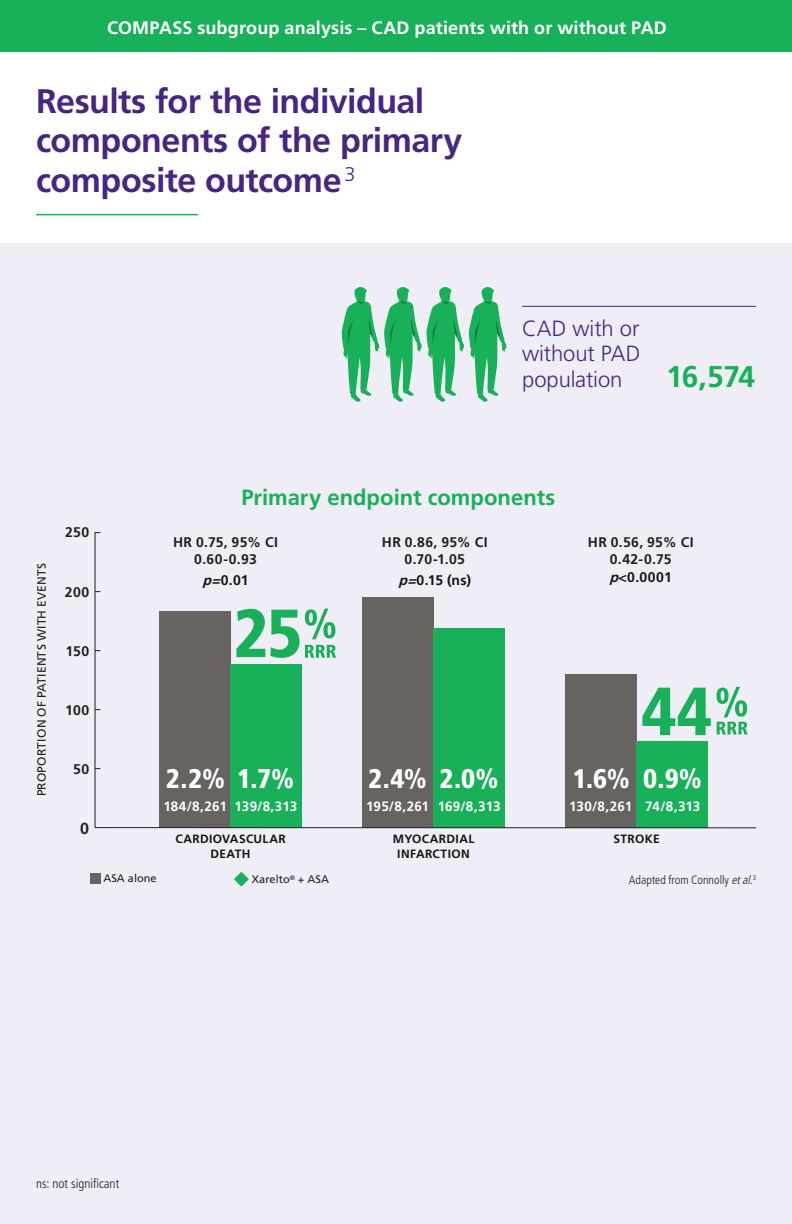
<style>
.page{position:relative;width:792px;height:1224px;background:#efedf5}
.page>*{position:absolute;margin:0;border:0;box-sizing:border-box;transform-origin:0 0}
.t1{font:900 condensed 68px "Frutiger LT Std";color:#18b059}
.t2{font:700 34px/40px "Frutiger LT Std";letter-spacing:-.015em;color:#472683}
.t3{font:700 30px "Frutiger LT Std";color:#18b059}
.t4{font:900 condensed 27px "Frutiger LT Std";color:#fff}
.t5{font:300 22px/25.4px "Frutiger LT Std";letter-spacing:-.005em;color:#472683;text-align:justify}
.t6{font:700 22px "Frutiger LT Std";color:#18b059}
.t7{font:700 18px "Frutiger LT Std";letter-spacing:.01em;color:#fff}
.t8{font:700 16px "Frutiger LT Std";color:#231f20}
.t9{font:700 14px/16.8px "Frutiger LT Std";letter-spacing:.025em;color:#231f20;text-align:center}
.t10{font:700 14px "Frutiger LT Std";letter-spacing:.015em;color:#171419}
.t11{font:700 13.6px "Frutiger LT Std";color:#fff}
.t12{font:300 condensed 13px "Frutiger LT Std";color:#231f20}
.t13{font:700 12px/14.4px "Frutiger LT Std";letter-spacing:.03em;color:#171419;text-align:center}
.t14{font:12px "Frutiger LT Std";letter-spacing:.02em;color:#231f20}
.t15{font:300 condensed 12px "Frutiger LT Std";color:#231f20}
.t16{font:11px "Frutiger LT Std";color:#231f20}
.s1{font-style:italic}
</style>
<div class="page">
<div style="left:0;top:52px;width:792px;height:191px;background:#fff"></div>
<div style="left:0;top:0;width:792px;height:52px;background:#18b059"></div>
<hr style="left:36px;top:214px;width:162px;height:1px;background:#18b059">
<div style="left:90px;top:873px;width:10px;height:10px;background:#666360"></div>
<svg style="left:234px;top:872px;width:15px;height:15px"></svg>
<svg style="left:717px;top:687px;width:31px;height:48px"></svg>
<div style="left:159px;top:611px;width:72px;height:217px;background:#666360"></div>
<div style="left:231px;top:664px;width:71px;height:164px;background:#18b059"></div>
<hr style="left:95px;top:532px;width:1px;height:296px;background:#231f20">
<div style="left:565px;top:674px;width:72px;height:154px;background:#666360"></div>
<div style="left:637px;top:741px;width:71px;height:87px;background:#18b059"></div>
<div style="left:362px;top:597px;width:72px;height:231px;background:#666360"></div>
<div style="left:434px;top:628px;width:71px;height:200px;background:#18b059"></div>
<hr style="left:95px;top:827px;width:661px;height:1px;background:#231f20">
<svg style="left:305px;top:645px;width:31px;height:13px"></svg>
<svg style="left:305px;top:609px;width:30px;height:30px"></svg>
<hr style="left:522px;top:306px;width:234px;height:1px;background:#472683">
<svg style="left:342px;top:287px;width:164px;height:115px"></svg>
<p class="t7" style="left:107px;top:17px;width:561px">COMPASS subgroup analysis – CAD patients with or without PAD</p>
<h2 class="t2" style="left:36px;top:81px;width:428px">Results for the individual components of the primary composite outcome <sup>3</sup></h2>
<h3 class="t5" style="left:522px;top:316px;width:120px">CAD with or without PAD population</h3>
<h3 class="t3" style="left:666px;top:359px;width:91px">16,574</h3>
<h3 class="t6" style="left:241px;top:484px;width:315px">Primary endpoint components</h3>
<p class="t14" style="left:35px;top:796px;width:235px;rotate:-90deg">PROPORTION OF PATIENTS WITH EVENTS</p>
<p class="t9" style="left:65px;top:524px;width:25px">250</p>
<p class="t9" style="left:65px;top:584px;width:26px">200</p>
<p class="t9" style="left:66px;top:643px;width:25px">150</p>
<p class="t9" style="left:65px;top:701px;width:25px">100</p>
<p class="t9" style="left:73px;top:761px;width:17px">50</p>
<p class="t8" style="left:80px;top:819px;width:10px">0</p>
<p class="t9" style="left:173px;top:534px;width:106px">HR 0.75, 95% CI<br>0.60-0.93</p>
<p class="t9" style="left:382px;top:534px;width:107px">HR 0.86, 95% CI<br>0.70-1.05</p>
<p class="t9" style="left:588px;top:534px;width:107px">HR 0.56, 95% CI<br>0.42-0.75</p>
<p class="t10" style="left:203px;top:572px;width:48px"><span class="s1">p=</span>0.01</p>
<p class="t10" style="left:398px;top:572px;width:74px"><span class="s1">p=</span>0.15 (ns)</p>
<p class="t10" style="left:610px;top:569px;width:64px"><span class="s1">p</span>&lt;0.0001</p>
<h1 class="t1" style="left:233px;top:593px;width:71px">25</h1>
<h1 class="t1" style="left:641px;top:671px;width:72px">44</h1>
<h3 class="t4" style="left:166px;top:762px;width:130px">2.2% 1.7%</h3>
<p class="t11" style="left:163px;top:798px;width:65px">184/8,261</p>
<h3 class="t4" style="left:368px;top:762px;width:132px">2.4% 2.0%</h3>
<h3 class="t4" style="left:573px;top:762px;width:59px">1.6%</h3>
<p class="t11" style="left:235px;top:798px;width:64px">139/8,313</p>
<p class="t11" style="left:366px;top:798px;width:136px">195/8,261 169/8,313</p>
<p class="t11" style="left:569px;top:798px;width:64px">130/8,261</p>
<h3 class="t4" style="left:643px;top:762px;width:60px">0.9%</h3>
<p class="t11" style="left:645px;top:798px;width:57px">74/8,313</p>
<p class="t13" style="left:175px;top:832px;width:112px">CARDIOVASCULAR<br>DEATH</p>
<p class="t13" style="left:393px;top:832px;width:83px">MYOCARDIAL</p>
<p class="t13" style="left:614px;top:832px;width:48px">STROKE</p>
<p class="t13" style="left:397px;top:846px;width:74px">INFARCTION</p>
<p class="t16" style="left:104px;top:872px;width:55px">ASA alone</p>
<p class="t16" style="left:252px;top:873px;width:79px">Xarelto<sup>®</sup> + ASA</p>
<p class="t15" style="left:629px;top:873px;width:129px">Adapted from Connolly <span class="s1">etal</span>.<sup>3</sup></p>
<p class="t12" style="left:36px;top:1176px;width:85px">ns: not significant</p>
</div>
